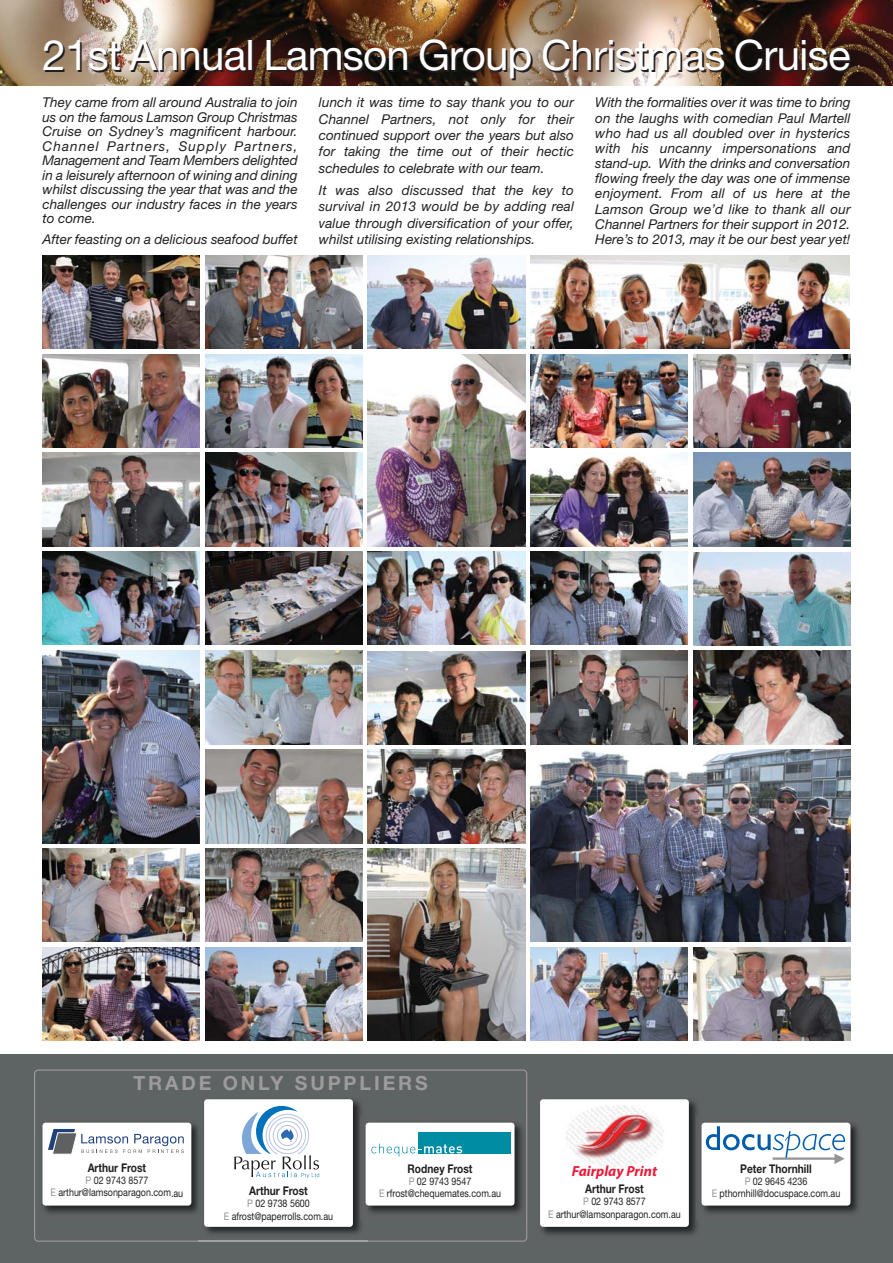
<style>
.page{position:relative;width:893px;height:1263px;background:#fff}
.page>*{position:absolute;margin:0;border:0;box-sizing:border-box;transform-origin:0 0}
.t1{font:42px "Helvetica Neue";letter-spacing:-.02em;color:#fff}
.t2{font:700 19.5px "Helvetica Neue";letter-spacing:.15em;color:#9e9b9c}
.t3{font:italic 700 14.7px "Myriad Pro";color:#ed1a3a}
.t4{font:italic 13.5px/15.1px "Helvetica Neue";color:#231f20;text-align:justify}
.t5{font:700 12px "Helvetica Neue";color:#231f20;scale:.85 1}
.t6{font:10.5px/12.3px "Helvetica Neue";color:#231f20;text-align:center;scale:.85 1}
.s1{color:#939598}
</style>
<div class="page">
<img style="left:0;top:0;width:893px;height:85px">
<div style="left:0;top:1054px;width:893px;height:209px;background:#5e6363"></div>
<svg style="left:34px;top:1069px;width:493px;height:173px"></svg>
<div style="left:418px;top:1132px;width:92px;height:21px;background:#008da3"></div>
<svg style="left:371px;top:1143px;width:91px;height:13px"></svg>
<div style="left:702px;top:1123px;width:148px;height:82px;background:#fff;border-radius:3px"></div>
<img style="left:541px;top:1100px;width:163px;height:135px">
<div style="left:540px;top:1099px;width:149px;height:128px;background:#fff;border-radius:3px"></div>
<img style="left:198px;top:1093px;width:170px;height:149px">
<div style="left:204px;top:1099px;width:149px;height:128px;background:#fff;border-radius:3px"></div>
<svg style="left:234px;top:1106px;width:85px;height:72px"></svg>
<img style="left:566px;top:1105px;width:98px;height:62px">
<svg style="left:706px;top:1126px;width:139px;height:38px"></svg>
<img style="left:43px;top:255px;width:157px;height:94px">
<img style="left:205px;top:255px;width:157px;height:94px">
<img style="left:368px;top:255px;width:157px;height:94px">
<img style="left:530px;top:255px;width:320px;height:94px">
<img style="left:43px;top:552px;width:157px;height:93px">
<img style="left:693px;top:552px;width:157px;height:93px">
<img style="left:43px;top:354px;width:157px;height:94px">
<img style="left:205px;top:354px;width:157px;height:94px">
<img style="left:368px;top:354px;width:157px;height:192px">
<img style="left:530px;top:354px;width:158px;height:94px">
<img style="left:43px;top:453px;width:157px;height:93px">
<img style="left:205px;top:453px;width:157px;height:93px">
<img style="left:530px;top:453px;width:158px;height:93px">
<img style="left:368px;top:848px;width:157px;height:193px">
<img style="left:205px;top:947px;width:157px;height:94px">
<img style="left:530px;top:947px;width:158px;height:94px">
<img style="left:693px;top:947px;width:157px;height:94px">
<img style="left:693px;top:453px;width:157px;height:93px">
<img style="left:205px;top:552px;width:157px;height:93px">
<img style="left:368px;top:552px;width:157px;height:93px">
<img style="left:530px;top:552px;width:158px;height:93px">
<img style="left:693px;top:354px;width:157px;height:94px">
<img style="left:43px;top:651px;width:157px;height:192px">
<img style="left:205px;top:651px;width:157px;height:93px">
<img style="left:530px;top:651px;width:158px;height:93px">
<img style="left:368px;top:652px;width:157px;height:92px">
<img style="left:693px;top:651px;width:157px;height:93px">
<img style="left:205px;top:749px;width:157px;height:94px">
<img style="left:205px;top:848px;width:157px;height:94px">
<img style="left:43px;top:848px;width:157px;height:94px">
<img style="left:43px;top:947px;width:157px;height:94px">
<img style="left:368px;top:749px;width:157px;height:94px">
<img style="left:530px;top:749px;width:320px;height:193px">
<h1 class="t1" style="left:43px;top:40px;width:809px">21st Annual Lamson Group Christmas Cruise</h1>
<p class="t4" style="left:43px;top:97px;width:257px;line-height:14.4px">They came from all around Australia to join us on the famous Lamson Group Christmas Cruise on Sydney’s magnificent harbour.<br>Channel Partners, Supply Partners, Management and Team Members delighted in a leisurely afternoon of wining and dining whilst discussing the year that was and the challenges our industry faces in the years to come.</p>
<p class="t4" style="left:43px;top:233px;width:257px">After feasting on a delicious seafood buffet</p>
<p class="t4" style="left:319px;top:96px;width:257px;line-height:16.2px">lunch it was time to say thank you to our Channel Partners, not only for their continued support over the years but also for taking the time out of their hectic schedules to celebrate with our team.</p>
<p class="t4" style="left:319px;top:184px;width:257px;line-height:16.2px">It was also discussed that the key to survival in 2013 would be by adding real value through diversification of your offer, whilst utilising existing relationships.</p>
<p class="t4" style="left:595px;top:96px;width:257px">With the formalities over it was time to bring on the laughs with comedian Paul Martell who had us all doubled over in hysterics with his uncanny impersonations and stand-up. With the drinks and conversation flowing freely the day was one of immense enjoyment. From all of us here at the Lamson Group we’d like to thank all our Channel Partners for their support in 2012.<br>Here’s to 2013, may it be our best year yet!</p>
<h2 class="t2" style="left:133px;top:1076px;width:296px">TRADE ONLY SUPPLIERS</h2>
<p class="t5" style="left:88px;top:1163px;width:70px">Arthur Frost</p>
<p class="t6" style="left:51px;top:1175px;width:158px"><span class="s1">P</span> 02 9743 8577<br><span class="s1">E</span> arthur@lamsonparagon.com.au</p>
<p class="t5" style="left:249px;top:1186px;width:70px">Arthur Frost</p>
<p class="t6" style="left:224px;top:1198px;width:130px"><span class="s1">P</span> 02 9738 5600<br><span class="s1">E</span> afrost@paperrolls.com.au</p>
<p class="t5" style="left:408px;top:1164px;width:78px">Rodney Frost</p>
<p class="t6" style="left:379px;top:1176px;width:145px"><span class="s1">P</span> 02 9743 9547<br><span class="s1">E</span> rfrost@chequemates.com.au</p>
<p class="t3" style="left:572px;top:1162px;width:87px">Fairplay Print</p>
<p class="t5" style="left:585px;top:1184px;width:70px">Arthur Frost</p>
<p class="t6" style="left:548px;top:1196px;width:158px"><span class="s1">P</span> 02 9743 8577<br><span class="s1">E</span> arthur@lamsonparagon.com.au</p>
<p class="t5" style="left:740px;top:1164px;width:86px">Peter Thornhill</p>
<p class="t6" style="left:712px;top:1176px;width:153px"><span class="s1">P</span> 02 9645 4236<br><span class="s1">E</span> pthornhill@docuspace.com.au</p>
</div>
